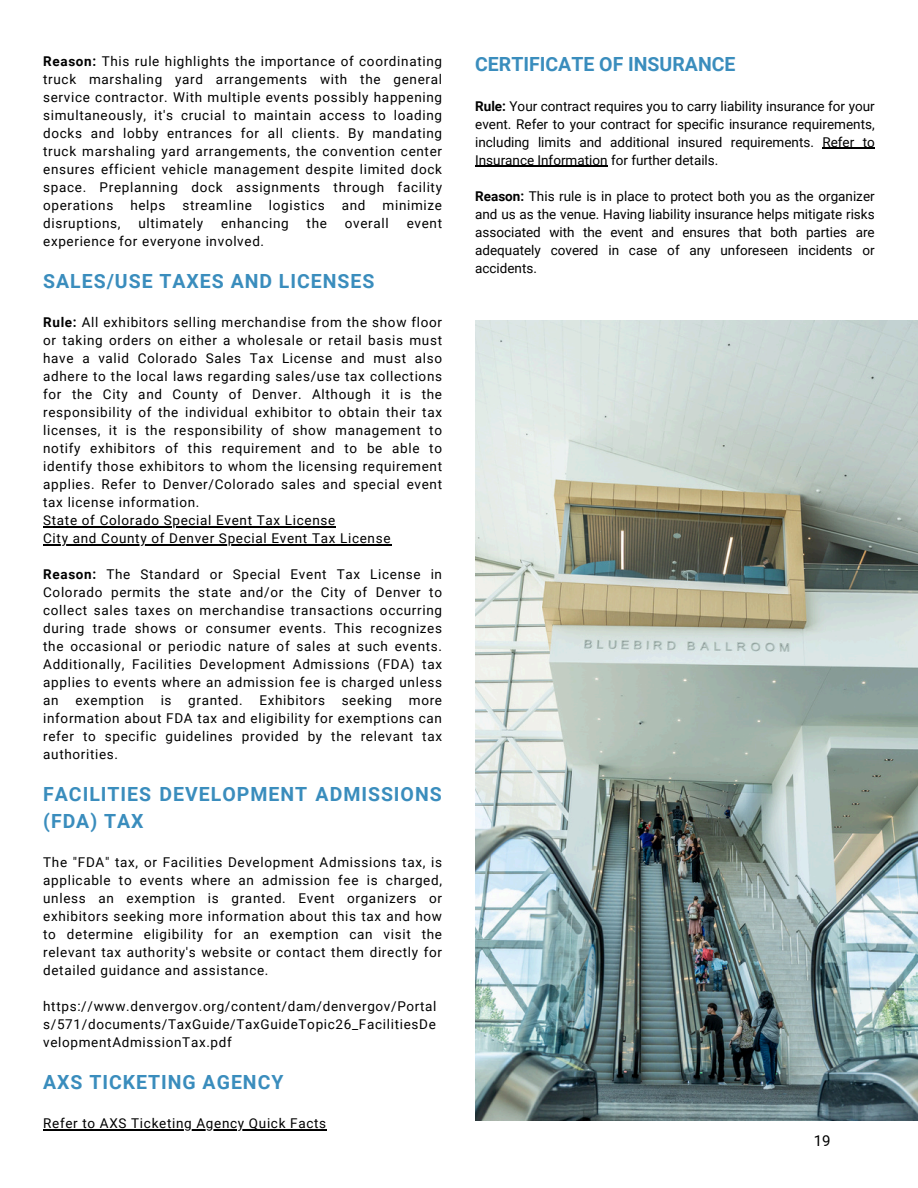
<style>
.page{position:relative;width:918px;height:1188px;background:#fff}
.page>*{position:absolute;margin:0;border:0;box-sizing:border-box;transform-origin:0 0}
.t1{font:700 19.5px/27px "Roboto";letter-spacing:.05em;color:#3a8dbd}
.t2{font:700 19.5px "Roboto";color:#3a8dbd}
.t3{font:15px "Roboto";color:#000}
.t4{font:13.5px/18px "Roboto";letter-spacing:.05em;color:#000;text-align:justify}
.s1{font-weight:700}
</style>
<div class="page">
<img style="left:475px;top:321px;width:443px;height:800px">
<hr style="left:43px;top:526px;width:293px;height:1px;background:#000">
<hr style="left:43px;top:544px;width:348px;height:1px;background:#000">
<hr style="left:43px;top:1129px;width:284px;height:1px;background:#000">
<hr style="left:822px;top:148px;width:53px;height:1px;background:#000">
<hr style="left:475px;top:166px;width:133px;height:1px;background:#000">
<p class="t4" style="left:43px;top:53px;width:400px"><span class="s1">Reason:</span> This rule highlights the importance of coordinating truck marshaling yard arrangements with the general service contractor. With multiple events possibly happening simultaneously, it's crucial to maintain access to loading docks and lobby entrances for all clients. By mandating truck marshaling yard arrangements, the convention center ensures efficient vehicle management despite limited dock space. Preplanning dock assignments through facility operations</p>
<p class="t4" style="left:130px;top:197px;width:37px">helps</p>
<p class="t4" style="left:182px;top:197px;width:71px">streamline</p>
<p class="t4" style="left:269px;top:197px;width:57px">logistics</p>
<p class="t4" style="left:342px;top:197px;width:25px">and</p>
<p class="t4" style="left:383px;top:197px;width:61px">minimize</p>
<p class="t4" style="left:43px;top:215px;width:79px">disruptions,</p>
<p class="t4" style="left:138px;top:215px;width:66px">ultimately</p>
<p class="t4" style="left:221px;top:215px;width:69px">enhancing</p>
<p class="t4" style="left:307px;top:215px;width:22px">the</p>
<p class="t4" style="left:345px;top:215px;width:45px">overall</p>
<p class="t4" style="left:407px;top:215px;width:37px">event</p>
<p class="t4" style="left:43px;top:233px;width:223px">experience for everyone involved.</p>
<p class="t1" style="left:43px;top:268px;width:333px">SALES/USE TAXES AND LICENSES</p>
<p class="t4" style="left:43px;top:314px;width:400px"><span class="s1">Rule:</span> All exhibitors selling merchandise from the show floor or taking orders on either a wholesale or retail basis must have a valid Colorado Sales Tax License and must also adhere to the local laws regarding sales/use tax collections for the City and County of Denver. Although it is the responsibility of the individual exhibitor to obtain their tax licenses, it is the responsibility of show management to notify exhibitors of this requirement and to be able to identify those exhibitors to whom the licensing requirement applies. Refer to Denver/Colorado sales and special event tax license information.</p>
<p class="t4" style="left:43px;top:512px;width:294px">State of Colorado Special Event Tax License</p>
<h1 class="t4" style="left:43px;top:530px;width:349px">City and County of Denver Special Event Tax License</h1>
<p class="t4" style="left:43px;top:566px;width:400px"><span class="s1">Reason:</span> The Standard or Special Event Tax License in Colorado permits the state and/or the City of Denver to collect sales taxes on merchandise transactions occurring during trade shows or consumer events. This recognizes the occasional or periodic nature of sales at such events.<br>Additionally, Facilities Development Admissions (FDA) tax applies to events where an admission fee is charged unless an exemption is granted. Exhibitors seeking more information about FDA tax and eligibility for exemptions can refer to specific guidelines provided by the relevant tax authorities.</p>
<p class="t1" style="left:43px;top:781px;width:400px">FACILITIES DEVELOPMENT ADMISSIONS (FDA) TAX</p>
<h1 class="t4" style="left:43px;top:854px;width:400px">The "FDA" tax, or Facilities Development Admissions tax, is applicable to events where an admission fee is charged, unless an exemption is granted. Event organizers or exhibitors seeking more information about this tax and how to determine eligibility for an exemption can visit the relevant tax authority's website or contact them directly for detailed guidance and assistance.</h1>
<p class="t4" style="left:43px;top:998px;width:395px">https://www.denvergov.org/content/dam/denvergov/Portal s/571/documents/TaxGuide/TaxGuideTopic26_FacilitiesDe velopmentAdmissionTax.pdf</p>
<h1 class="t1" style="left:43px;top:1069px;width:242px">AXS TICKETING AGENCY</h1>
<p class="t4" style="left:43px;top:1115px;width:284px">Refer to AXS Ticketing Agency Quick Facts</p>
<p class="t2" style="left:475px;top:53px;width:262px">CERTIFICATE OF INSURANCE</p>
<p class="t4" style="left:475px;top:97px;width:401px"><span class="s1">Rule:</span> Your contract requires you to carry liability insurance for your event. Refer to your contract for specific insurance requirements, including limits and additional insured requirements. Refer to Insurance Information for further details.</p>
<p class="t4" style="left:475px;top:187px;width:401px"><span class="s1">Reason:</span> This rule is in place to protect both you as the organizer and us as the venue. Having liability insurance helps mitigate risks associated with the event and ensures that both parties are adequately covered in case of any unforeseen incidents or accidents.</p>
<h1 class="t3" style="left:814px;top:1132px;width:18px">19</h1>
</div>
